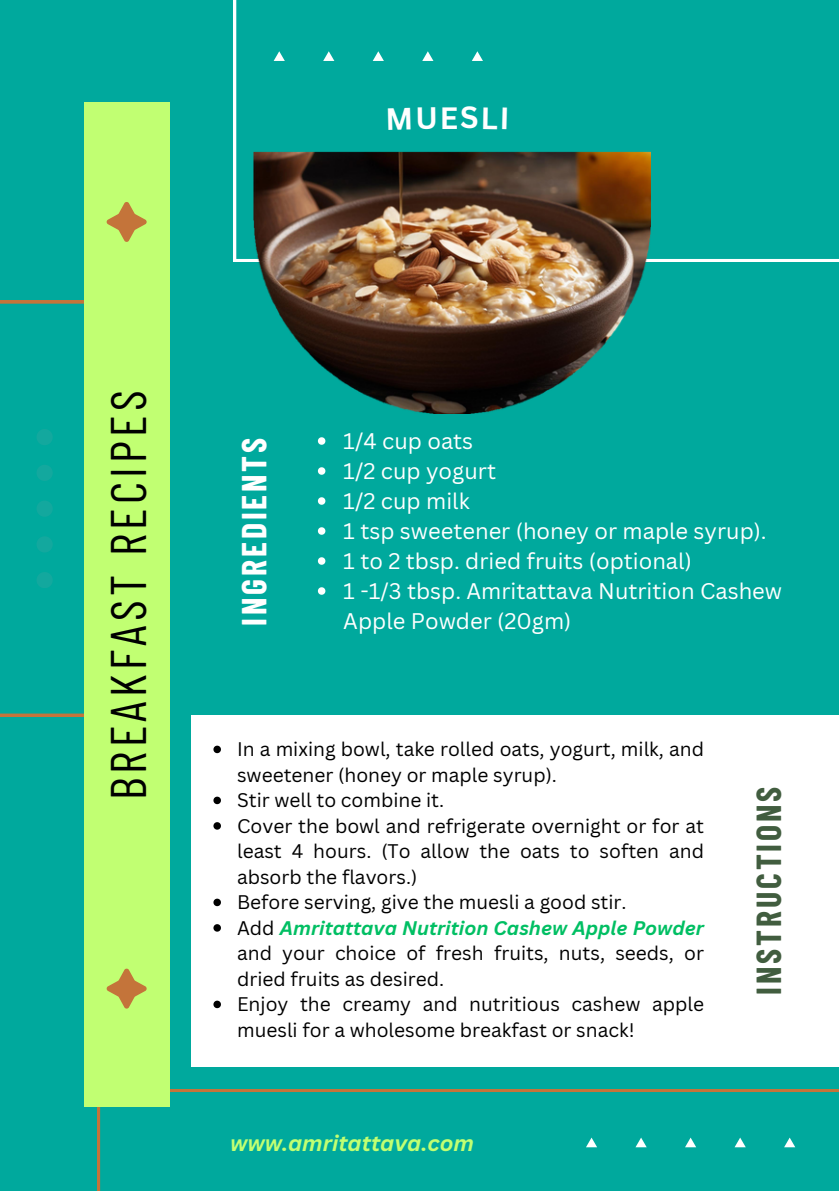
<style>
.page{position:relative;width:839px;height:1191px;background:#fff}
.page>*{position:absolute;margin:0;border:0;box-sizing:border-box;transform-origin:0 0}
.t1{font:50px "Barlow Condensed";letter-spacing:.085em;color:#000}
.t2{font:700 34px "Barlow Condensed";letter-spacing:.085em;color:#415d3f}
.t3{font:700 34px "Barlow Condensed";letter-spacing:.085em;color:#fff}
.t4{font:700 30px "Canva Sans";color:#fff}
.t5{font:22px/30px "Canva Sans";color:#fff}
.t6{font:italic 700 22px "Canva Sans";color:#c1ff72}
.t7{font:19.2px/25.6px "Canva Sans";color:#000}
.s1{font-weight:700;font-style:italic;color:#00bf63}
</style>
<div class="page">
<div style="left:0;top:0;width:838px;height:1191px;background:#00a99d"></div>
<div style="left:191px;top:715px;width:647px;height:352px;background:#fff"></div>
<svg style="left:233px;top:0;width:605px;height:262px"></svg>
<svg style="left:97px;top:1089px;width:741px;height:102px"></svg>
<svg style="left:0;top:301px;width:84px;height:415px"></svg>
<div style="left:84px;top:102px;width:85px;height:1005px;background:#c1ff72"></div>
<svg style="left:106px;top:202px;width:41px;height:40px"></svg>
<svg style="left:106px;top:968px;width:41px;height:41px"></svg>
<svg style="left:784px;top:1138px;width:11px;height:9px"></svg>
<svg style="left:734px;top:1138px;width:11px;height:9px"></svg>
<svg style="left:685px;top:1138px;width:11px;height:9px"></svg>
<svg style="left:635px;top:1138px;width:11px;height:9px"></svg>
<svg style="left:586px;top:1138px;width:11px;height:9px"></svg>
<svg style="left:472px;top:51px;width:11px;height:10px"></svg>
<svg style="left:422px;top:51px;width:11px;height:10px"></svg>
<svg style="left:372px;top:51px;width:12px;height:10px"></svg>
<svg style="left:323px;top:51px;width:11px;height:10px"></svg>
<svg style="left:273px;top:51px;width:12px;height:10px"></svg>
<svg style="left:37px;top:429px;width:15px;height:16px"></svg>
<svg style="left:37px;top:465px;width:15px;height:16px"></svg>
<svg style="left:37px;top:501px;width:15px;height:16px"></svg>
<svg style="left:37px;top:536px;width:15px;height:17px"></svg>
<svg style="left:37px;top:572px;width:15px;height:16px"></svg>
<img style="left:253px;top:151px;width:398px;height:263px">
<svg style="left:213px;top:746px;width:8px;height:7px"></svg>
<svg style="left:213px;top:797px;width:8px;height:7px"></svg>
<svg style="left:213px;top:822px;width:8px;height:8px"></svg>
<svg style="left:213px;top:899px;width:8px;height:7px"></svg>
<svg style="left:213px;top:924px;width:8px;height:8px"></svg>
<svg style="left:213px;top:1001px;width:8px;height:7px"></svg>
<svg style="left:318px;top:437px;width:7px;height:8px"></svg>
<svg style="left:318px;top:467px;width:7px;height:8px"></svg>
<svg style="left:318px;top:497px;width:7px;height:8px"></svg>
<svg style="left:318px;top:527px;width:7px;height:8px"></svg>
<svg style="left:318px;top:557px;width:7px;height:8px"></svg>
<svg style="left:318px;top:587px;width:7px;height:8px"></svg>
<svg style="left:388px;top:107px;width:47px;height:22px"></svg>
<svg style="left:483px;top:107px;width:24px;height:22px"></svg>
<p class="t4" style="left:440px;top:96px;width:40px">ES</p>
<h3 class="t1" style="left:96px;top:800px;width:412px;rotate:-90deg">BREAKFAST RECIPES</h3>
<p class="t3" style="left:232px;top:626px;width:190px;rotate:-90deg">INGREDIENTS</p>
<p class="t5" style="left:343px;top:426px;width:131px">1/4 cup oats</p>
<p class="t5" style="left:343px;top:456px;width:154px">1/2 cup yogurt</p>
<p class="t5" style="left:343px;top:486px;width:128px">1/2 cup milk</p>
<h2 class="t5" style="left:343px;top:516px;width:425px">1 tsp sweetener (honey or maple syrup).</h2>
<h4 class="t5" style="left:343px;top:546px;width:350px">1 to 2 tbsp. dried fruits (optional)</h4>
<p class="t5" style="left:343px;top:576px;width:440px">1 -1/3 tbsp. Amritattava Nutrition Cashew<br>Apple Powder (20gm)</p>
<p class="t7" style="left:237px;top:736px;width:468px">In a mixing bowl, take rolled oats, yogurt, milk, and sweetener (honey or maple syrup).</p>
<p class="t7" style="left:237px;top:787px;width:208px">Stir well to combine it.</p>
<p class="t7" style="left:237px;top:812px;width:468px;text-align:justify">Cover the bowl and refrigerate overnight or for at least 4 hours. (To allow the oats to soften and absorb the flavors.)</p>
<p class="t7" style="left:237px;top:889px;width:391px">Before serving, give the muesli a good stir.</p>
<p class="t7" style="left:237px;top:914px;width:468px;text-align:justify">Add <span class="s1">Amritattava Nutrition Cashew Apple Powder </span>and your choice of fresh fruits, nuts, seeds, or dried fruits as desired.</p>
<p class="t7" style="left:237px;top:991px;width:468px">Enjoy the creamy and nutritious cashew apple muesli for a wholesome breakfast or snack!</p>
<p class="t6" style="left:230px;top:1127px;width:245px">www.amritattava.com</p>
<p class="t2" style="left:747px;top:995px;width:210px;rotate:-90deg">INSTRUCTIONS</p>
</div>
